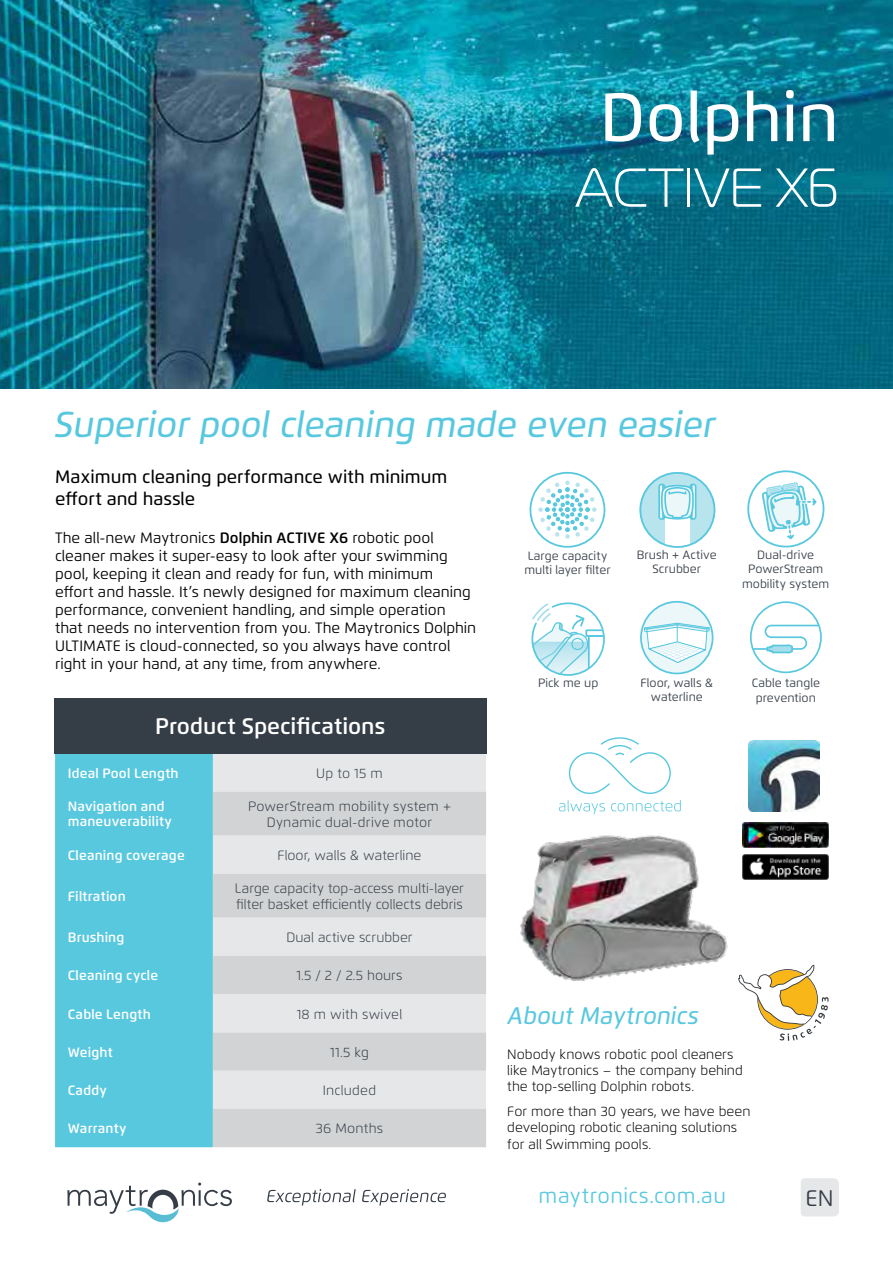
<style>
.page{position:relative;width:893px;height:1263px;background:#fff}
.page>*{position:absolute;margin:0;border:0;box-sizing:border-box;transform-origin:0 0}
.t1{font:500 68.25px "Flexo";color:#fff}
.t2{font:300 54.6px "Magistral";color:#fff}
.t3{font:italic 500 36px "Flexo";color:#58c8df}
.t4{font:italic 500 24px "Flexo";color:#58c8df}
.t5{font:600 22.5px "Flexo";color:#fff}
.t6{font:22.5px "Flexo";color:#353e47}
.t7{font:21px "Flexo";letter-spacing:.02em;color:#58c8df}
.t8{font:500 18px/21.6px "Flexo";color:#000}
.t9{font:15px/18px "Flexo";color:#000}
.t10{font:300 13.5px/16.2px "Flexo";letter-spacing:.01em;color:#353e47;text-align:center}
.t11{font:300 13.5px/16.2px "Flexo";color:#000}
.t12{font:600 13.5px/15px "Flexo";letter-spacing:.01em;color:#fff}
.t13{font:12px/14.4px "Flexo";color:#353e47;text-align:center}
.s1{font-weight:600}
</style>
<div class="page">
<svg style="left:747px;top:470px;width:77px;height:77px"></svg>
<svg style="left:750px;top:601px;width:72px;height:72px"></svg>
<svg style="left:531px;top:602px;width:74px;height:74px"></svg>
<svg style="left:640px;top:601px;width:73px;height:73px"></svg>
<svg style="left:639px;top:472px;width:76px;height:76px"></svg>
<svg style="left:530px;top:472px;width:75px;height:76px"></svg>
<img style="left:0;top:0;width:893px;height:388px">
<img style="left:520px;top:835px;width:208px;height:146px">
<svg style="left:801px;top:1178px;width:38px;height:38px"></svg>
<svg style="left:267px;top:1189px;width:89px;height:16px"></svg>
<svg style="left:362px;top:1189px;width:84px;height:16px"></svg>
<svg style="left:67px;top:1182px;width:165px;height:41px"></svg>
<svg style="left:569px;top:737px;width:102px;height:57px"></svg>
<svg style="left:559px;top:800px;width:46px;height:14px"></svg>
<svg style="left:611px;top:800px;width:70px;height:11px"></svg>
<svg style="left:738px;top:964px;width:90px;height:77px"></svg>
<img style="left:748px;top:740px;width:72px;height:72px">
<img style="left:743px;top:854px;width:85px;height:25px">
<img style="left:743px;top:822px;width:86px;height:26px">
<div style="left:213px;top:753px;width:273px;height:38px;background:#e6e7e8"></div>
<div style="left:55px;top:753px;width:158px;height:394px;background:#58c8df"></div>
<svg style="left:213px;top:791px;width:273px;height:356px;fill:#d1d3d4"></svg>
<div style="left:54px;top:698px;width:433px;height:55px;background:#353e47"></div>
<h1 class="t1" style="left:600px;top:76px;width:241px">Dolphin</h1>
<h2 class="t2" style="left:576px;top:155px;width:265px">ACTIVE X6</h2>
<h3 class="t3" style="left:54px;top:403px;width:662px">Superior pool cleaning made even easier</h3>
<p class="t8" style="left:55px;top:466px;width:394px">Maximum cleaning performance with minimum effort and hassle</p>
<p class="t9" style="left:55px;top:528px;width:423px">The all-new Maytronics <span class="s1">Dolphin ACTIVE X6</span> robotic pool cleaner makes it super-easy to look after your swimming pool, keeping it clean and ready for fun, with minimum<br>effort and hassle. It’s newly designed for maximum cleaning performance, convenient handling, and simple operation that needs no intervention from you. The Maytronics Dolphin ULTIMATE is cloud-connected, so you always have control right in your hand, at any time, from anywhere.</p>
<h3 class="t5" style="left:155px;top:713px;width:232px">Product Specifications</h3>
<p class="t13" style="left:524px;top:548px;width:88px;text-align:left">Large capacity multi layer filter</p>
<p class="t13" style="left:637px;top:547px;width:81px">Brush + Active<br>Scrubber</p>
<p class="t13" style="left:538px;top:675px;width:62px">Pick me up</p>
<p class="t13" style="left:640px;top:675px;width:74px">Floor, walls &amp; waterline</p>
<p class="t13" style="left:742px;top:547px;width:89px">Dual-drive<br>PowerStream mobility system</p>
<p class="t13" style="left:752px;top:676px;width:70px">Cable tangle prevention</p>
<p class="t12" style="left:68px;top:765px;width:112px">Ideal Pool Length</p>
<p class="t10" style="left:316px;top:765px;width:68px">Up to 15 m</p>
<p class="t10" style="left:248px;top:798px;width:204px">PowerStream mobility system +<br>Dynamic dual-drive motor</p>
<p class="t12" style="left:68px;top:799px;width:106px">Navigation and maneuverability</p>
<p class="t12" style="left:68px;top:848px;width:118px">Cleaning coverage</p>
<p class="t10" style="left:278px;top:847px;width:145px">Floor, walls &amp; waterline</p>
<p class="t10" style="left:235px;top:880px;width:231px;text-align:left">Large capacity top-access multi-layer filter basket efficiently collects debris</p>
<p class="t12" style="left:68px;top:889px;width:59px">Filtration</p>
<p class="t12" style="left:68px;top:930px;width:58px">Brushing</p>
<p class="t10" style="left:286px;top:929px;width:128px">Dual active scrubber</p>
<p class="t12" style="left:68px;top:968px;width:92px">Cleaning cycle</p>
<p class="t10" style="left:296px;top:967px;width:107px">1.5 / 2 / 2.5 hours</p>
<p class="t12" style="left:68px;top:1006px;width:84px">Cable Length</p>
<p class="t10" style="left:297px;top:1006px;width:107px">18 m with swivel</p>
<p class="t12" style="left:68px;top:1044px;width:46px">Weight</p>
<p class="t10" style="left:330px;top:1044px;width:40px">11.5 kg</p>
<p class="t12" style="left:68px;top:1083px;width:41px">Caddy</p>
<p class="t10" style="left:323px;top:1082px;width:55px">Included</p>
<p class="t12" style="left:68px;top:1121px;width:60px">Warranty</p>
<p class="t10" style="left:316px;top:1121px;width:69px">36 Months</p>
<h3 class="t4" style="left:507px;top:1001px;width:193px">About Maytronics</h3>
<p class="t11" style="left:507px;top:1046px;width:237px">Nobody knows robotic pool cleaners like Maytronics – the company behind the top-selling Dolphin robots.</p>
<p class="t11" style="left:507px;top:1103px;width:245px">For more than 30 years, we have been developing robotic cleaning solutions for all Swimming pools.</p>
<h3 class="t7" style="left:539px;top:1183px;width:189px">maytronics.com.au</h3>
<h3 class="t6" style="left:806px;top:1185px;width:29px">EN</h3>
</div>
